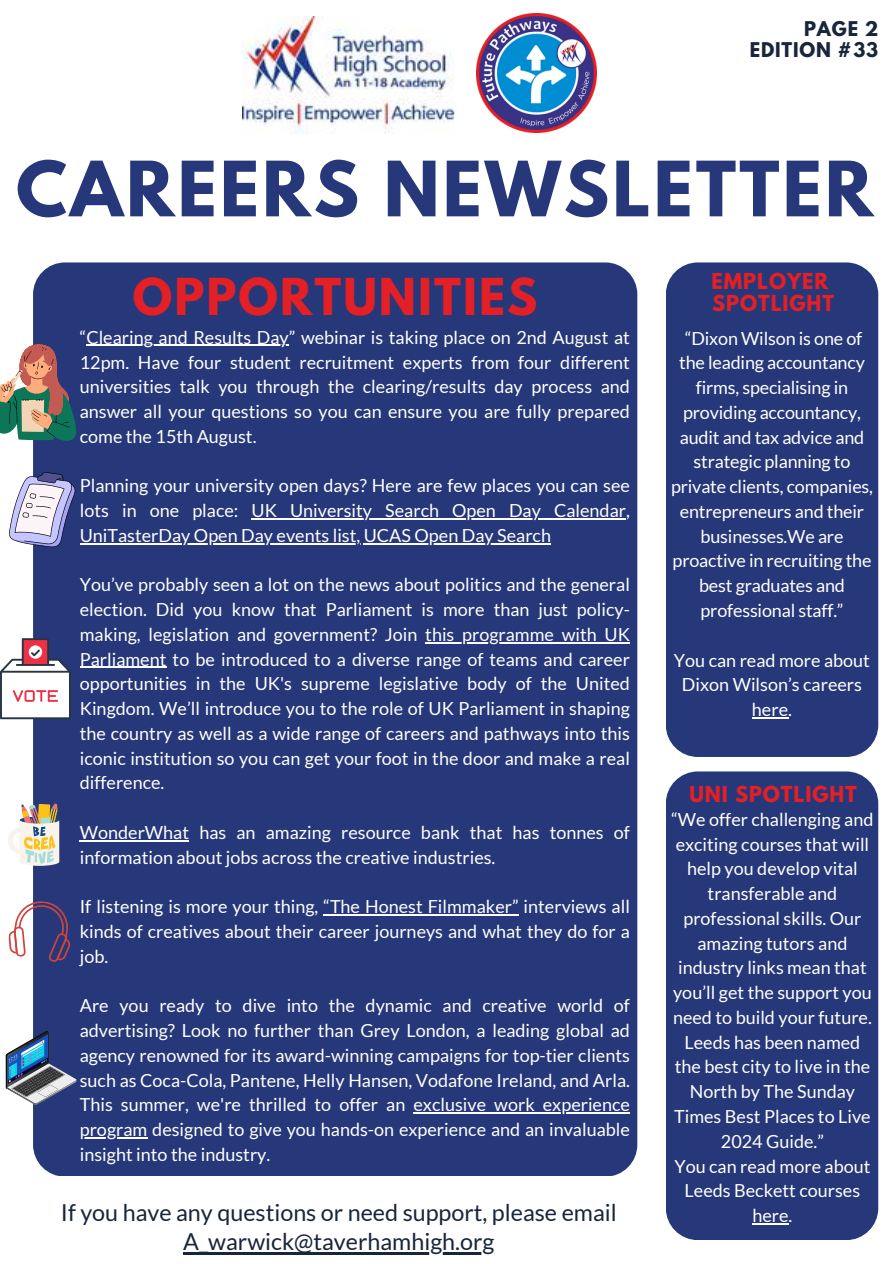
<style>
.page{position:relative;width:894px;height:1264px;background:#fff}
.page>*{position:absolute;margin:0;border:0;box-sizing:border-box;transform-origin:0 0}
.t1{font:700 67.5px "League Spartan";letter-spacing:.045em;color:#263879}
.t2{font:700 45px "League Spartan";letter-spacing:.045em;color:#e22026}
.t3{font:23.25px "Lato";color:#18253b}
.t4{font:700 19.5px "League Spartan";letter-spacing:.045em;color:#e22026}
.t5{font:18px/24.8px "Lato";color:#fff;text-align:justify}
.t6{font:700 18px/20.2px "League Spartan";letter-spacing:.045em;color:#18253b;text-align:right}
</style>
<div class="page">
<div style="left:33px;top:262px;width:604px;height:913px;background:#263879;border-radius:32px"></div>
<div style="left:665px;top:262px;width:213px;height:494px;background:#263879;border-radius:32px"></div>
<div style="left:665px;top:771px;width:213px;height:469px;background:#263879;border-radius:32px"></div>
<hr style="left:183px;top:1251px;width:311px;height:3px;background:#18253b">
<img style="left:243px;top:16px;width:212px;height:117px">
<img style="left:476px;top:13px;width:120px;height:120px">
<hr style="left:86px;top:345px;width:203px;height:1px;background:#fff">
<hr style="left:251px;top:518px;width:375px;height:1px;background:#fff">
<hr style="left:80px;top:543px;width:280px;height:1px;background:#fff">
<hr style="left:364px;top:543px;width:187px;height:1px;background:#fff">
<hr style="left:425px;top:642px;width:204px;height:1px;background:#fff">
<hr style="left:80px;top:666px;width:86px;height:2px;background:#fff">
<hr style="left:80px;top:840px;width:109px;height:1px;background:#fff">
<hr style="left:323px;top:914px;width:195px;height:1px;background:#fff">
<hr style="left:413px;top:1112px;width:216px;height:1px;background:#fff">
<hr style="left:80px;top:1137px;width:67px;height:1px;background:#fff">
<svg style="left:0;top:343px;width:76px;height:98px"></svg>
<svg style="left:9px;top:471px;width:67px;height:77px"></svg>
<svg style="left:0;top:638px;width:71px;height:81px"></svg>
<svg style="left:8px;top:800px;width:51px;height:65px"></svg>
<svg style="left:8px;top:897px;width:63px;height:66px"></svg>
<svg style="left:6px;top:1030px;width:71px;height:74px"></svg>
<hr style="left:751px;top:717px;width:36px;height:1px;background:#fff">
<hr style="left:752px;top:1223px;width:36px;height:1px;background:#fff">
<p class="t6" style="left:749px;top:21px;width:130px">PAGE 2<br>EDITION #33</p>
<p class="t1" style="left:16px;top:155px;width:858px">CAREERS NEWSLETTER</p>
<h1 class="t2" style="left:133px;top:274px;width:406px">OPPORTUNITIES</h1>
<p class="t5" style="left:80px;top:324px;width:551px">“Clearing and Results Day” webinar is taking place on 2nd August at</p>
<p class="t5" style="left:80px;top:349px;width:551px">12pm. Have four student recruitment experts from four different universities talk you through the clearing/results day process and answer all your questions so you can ensure you are fully prepared come the 15th August.</p>
<p class="t5" style="left:80px;top:473px;width:551px">Planning your university open days? Here are few places you can see</p>
<p class="t5" style="left:80px;top:497px;width:160px">lots in one place:</p>
<p class="t5" style="left:251px;top:497px;width:380px">UK University Search Open Day Calendar,</p>
<p class="t5" style="left:80px;top:522px;width:472px">UniTasterDay Open Day events list, UCAS Open Day Search</p>
<p class="t5" style="left:80px;top:572px;width:551px">You’ve probably seen a lot on the news about politics and the general election. Did you know that Parliament is more than just policy&shy;making, legislation and government? Join this programme with UK</p>
<p class="t5" style="left:80px;top:646px;width:551px">Parliament to be introduced to a diverse range of teams and career opportunities in the UK's supreme legislative body of the United Kingdom. We’ll introduce you to the role of UK Parliament in shaping the country as well as a wide range of careers and pathways into this iconic institution so you can get your foot in the door and make a real difference.</p>
<p class="t5" style="left:80px;top:819px;width:551px">WonderWhat has an amazing resource bank that has tonnes of information about jobs across the creative industries.</p>
<p class="t5" style="left:80px;top:893px;width:551px">If listening is more your thing, “The Honest Filmmaker” interviews all</p>
<h4 class="t5" style="left:80px;top:918px;width:551px">kinds of creatives about their career journeys and what they do for a job.</h4>
<h4 class="t5" style="left:80px;top:992px;width:551px">Are you ready to dive into the dynamic and creative world of advertising? Look no further than Grey London, a leading global ad agency renowned for its award-winning campaigns for top-tier clients</h4>
<p class="t5" style="left:80px;top:1067px;width:551px">such as Coca-Cola, Pantene, Helly Hansen, Vodafone Ireland, and Arla.<br>This summer, we're thrilled to offer an exclusive work experience</p>
<p class="t5" style="left:80px;top:1116px;width:551px">program designed to give you hands-on experience and an invaluable insight into the industry.</p>
<h2 class="t3" style="left:61px;top:1197px;width:557px">If you have any questions or need support, please email</h2>
<p class="t3" style="left:183px;top:1226px;width:312px">A_warwick@taverhamhigh.org</p>
<h4 class="t4" style="left:711px;top:271px;width:118px">EMPLOYER</h4>
<h4 class="t4" style="left:712px;top:293px;width:123px">SPOTLIGHT</h4>
<p class="t5" style="left:670px;top:325px;width:203px;text-align:center">“Dixon Wilson is one of the leading accountancy firms, specialising in providing accountancy, audit and tax advice and strategic planning to private clients, companies, entrepreneurs and their businesses.We are proactive in recruiting the best graduates and professional staff.”</p>
<p class="t5" style="left:673px;top:647px;width:198px;text-align:center">You can read more about<br>Dixon Wilson’s careers here.</p>
<p class="t4" style="left:689px;top:785px;width:169px">UNI SPOTLIGHT</p>
<h3 class="t5" style="left:671px;top:806px;width:203px;text-align:center">“We offer challenging and exciting courses that will help you develop vital transferable and professional skills. Our amazing tutors and industry links mean that you’ll get the support you need to build your future.<br>Leeds has been named the best city to live in the<br>North by The Sunday<br>Times Best Places to Live<br>2024 Guide.”<br>You can read more about<br>Leeds Beckett courses here.</h3>
</div>
